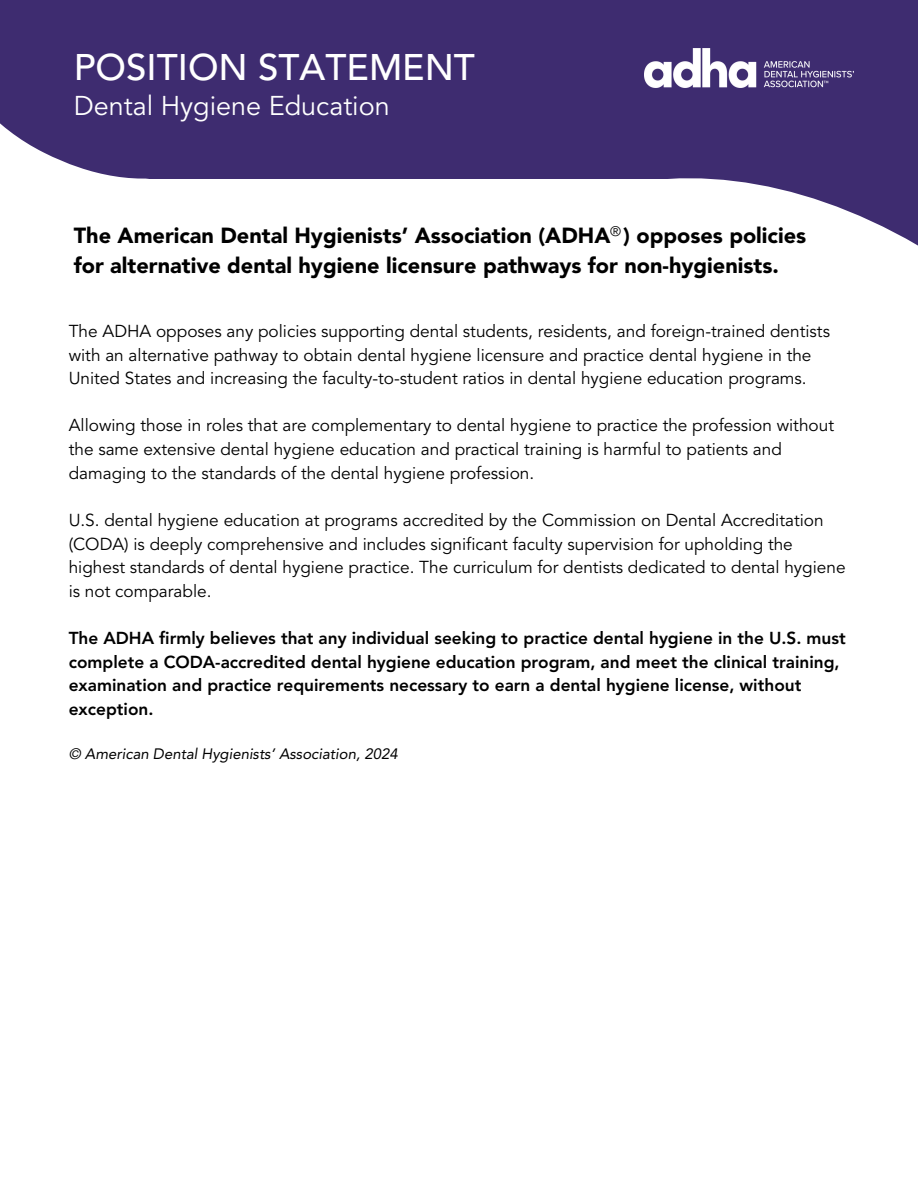
<style>
.page{position:relative;width:918px;height:1188px;background:#fff}
.page>*{position:absolute;margin:0;border:0;box-sizing:border-box;transform-origin:0 0}
.t1{font:500 36.75px "Avenir LT Std";color:#fff}
.t2{font:27px "Avenir LT Std";color:#fff}
.t3{font:900 21.75px/30.3px "Avenir LT Std";color:#000}
.t4{font:17.25px/23.7px "Avenir LT Std";color:#000}
.t5{font:800 17.25px/23.7px "Avenir LT Std";color:#000}
.t6{font:italic 15px "Avenir LT Std";color:#000}
.t7{font:13.65px "Avenir LT Std";color:#000}
</style>
<div class="page">
<svg style="left:474px;top:0;width:444px;height:246px;fill:#3e2c70"></svg>
<div style="left:343px;top:0;width:131px;height:179px;background:#3e2c70"></div>
<div style="left:0;top:0;width:343px;height:179px;background:#3e2c70"></div>
<img style="left:645px;top:49px;width:209px;height:39px">
<p class="t1" style="left:74px;top:52px;width:403px">POSITION STATEMENT</p>
<p class="t2" style="left:74px;top:95px;width:318px">Dental Hygiene Education</p>
<p class="t7" style="left:610px;top:226px;width:12px">®</p>
<h3 class="t3" style="left:74px;top:222px;width:734px">The American Dental Hygienists’ Association (ADHA ) opposes policies for alternative dental hygiene licensure pathways for non-hygienists.</h3>
<p class="t4" style="left:69px;top:321px;width:763px">The ADHA opposes any policies supporting dental students, residents, and foreign-trained dentists with an alternative pathway to obtain dental hygiene licensure and practice dental hygiene in the<br>United States and increasing the faculty-to-student ratios in dental hygiene education programs.</p>
<p class="t4" style="left:69px;top:415px;width:767px">Allowing those in roles that are complementary to dental hygiene to practice the profession without the same extensive dental hygiene education and practical training is harmful to patients and damaging to the standards of the dental hygiene profession.</p>
<h1 class="t4" style="left:69px;top:510px;width:778px">U.S. dental hygiene education at programs accredited by the Commission on Dental Accreditation (CODA) is deeply comprehensive and includes significant faculty supervision for upholding the highest standards of dental hygiene practice. The curriculum for dentists dedicated to dental hygiene is not comparable.</h1>
<p class="t5" style="left:69px;top:628px;width:779px">The ADHA firmly believes that any individual seeking to practice dental hygiene in the U.S. must complete a CODA-accredited dental hygiene education program, and meet the clinical training, examination and practice requirements necessary to earn a dental hygiene license, without exception.</p>
<h2 class="t6" style="left:69px;top:747px;width:330px">© American Dental Hygienists’ Association, 2024</h2>
</div>
